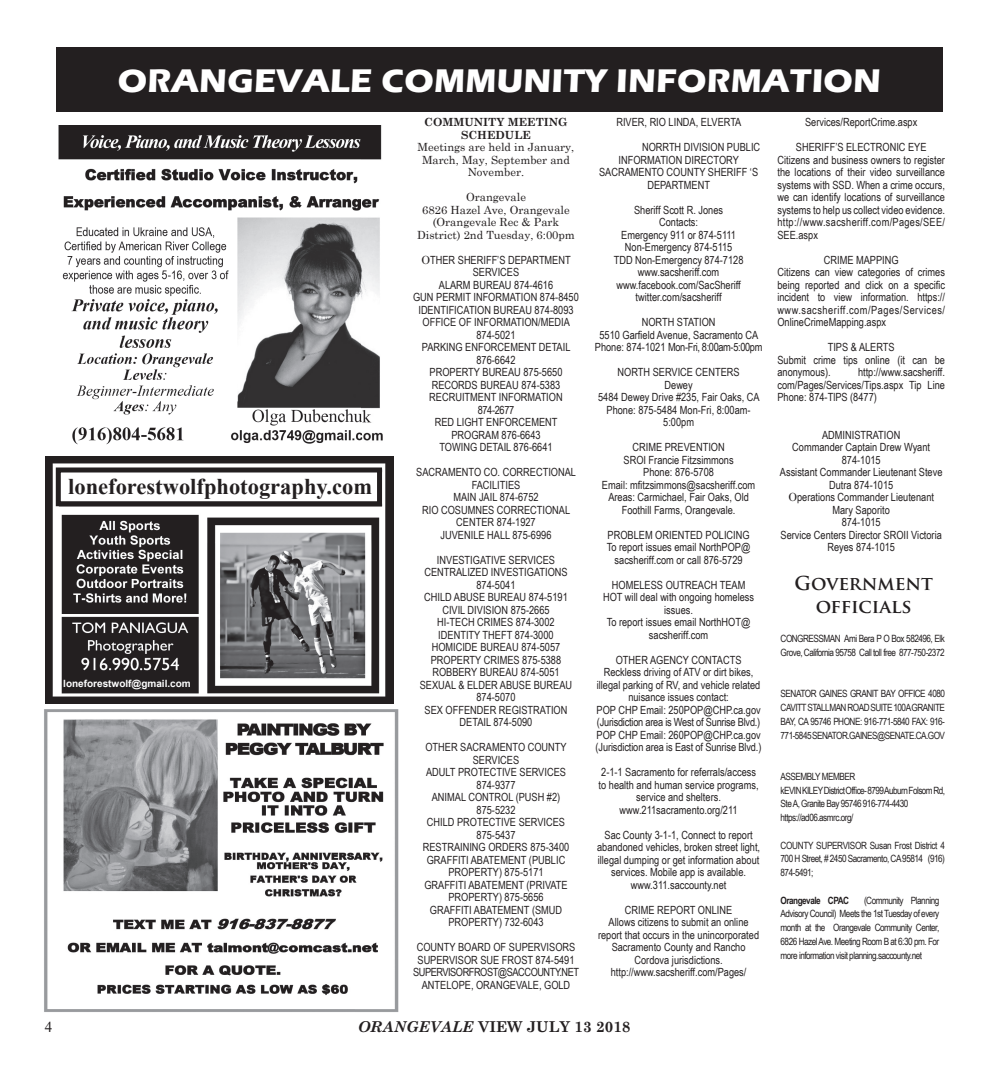
<style>
.page{position:relative;width:990px;height:1080px;background:#fff}
.page>*{position:absolute;margin:0;border:0;box-sizing:border-box;transform-origin:0 0}
.t1{font:700 33.75px "Eras ITC";letter-spacing:.01em;color:#fff}
.t2{font:700 22.5px "Times New Roman";color:#231f20}
.t3{font:700 18.75px/22.5px "Trajan Pro";color:#231f20;text-align:center}
.t4{font:700 15px "Century Schoolbook";color:#231f20}
.t5{font:15px "Times New Roman";color:#231f20}
.t6{font:11.25px/12.5px "Arial Narrow";color:#231f20;text-align:center}
.t7{font:11.25px/12.5px "Century Schoolbook";color:#231f20;text-align:center}
.t8{font:700 11.25px/12.5px "Century Schoolbook";color:#231f20;text-align:center}
.t9{font:10px/13.8px "Arial Narrow";letter-spacing:-.05em;color:#231f20;text-align:justify}
.t10{font:700 10px "Arial";color:#fff}
.t11{font:700 10px "Arial Narrow";letter-spacing:-.05em;color:#231f20}
.s1{font-family:"Century Schoolbook"}
.s2{font-style:italic}
</style>
<div class="page">
<img style="left:45px;top:456px;width:348px;height:248px">
<div style="left:58px;top:470px;width:322px;height:34px;background:#fff"></div>
<div style="left:56px;top:468px;width:326px;height:38px;border:5px solid #231f20"></div>
<div style="left:63px;top:674px;width:128px;height:18px;background:#231f20"></div>
<div style="left:56px;top:48px;width:886px;height:64px;background:#231f20"></div>
<img style="left:44px;top:709px;width:355px;height:303px">
<img style="left:58px;top:126px;width:325px;height:319px">
<h1 class="t1" style="left:118px;top:61px;width:764px">ORANGEVALE COMMUNITY INFORMATION</h1>
<p class="t8" style="left:424px;top:116px;width:145px">COMMUNITY MEETING<br>SCHEDULE</p>
<p class="t7" style="left:418px;top:140px;width:158px">Meetings are held in January,<br>March, May, September and<br>November.</p>
<p class="t7" style="left:417px;top:190px;width:159px">Orangevale<br>6826 Hazel Ave, Orangevale (Orangevale Rec &amp; Park<br>District) 2nd Tuesday, 6:00pm</p>
<p class="t6" style="left:413px;top:253px;width:167px"><span class="s1">O</span>THER SHERIFF’S DEPARTMENT<br>SERVICES<br>ALARM BUREAU 874-4616<br>GUN PERMIT INFORMATION 874-8450<br>IDENTIFICATION BUREAU 874-8093<br>OFFICE OF INFORMATION/MEDIA<br>874-5021<br>PARKING ENFORCEMENT DETAIL<br>876-6642<br>PROPERTY BUREAU 875-5650<br>RECORDS BUREAU 874-5383<br>RECRUITMENT INFORMATION<br>874-2677<br>RED LIGHT ENFORCEMENT<br>PROGRAM 876-6643<br>TOWING DETAIL 876-6641</p>
<p class="t6" style="left:416px;top:466px;width:161px">SACRAMENTO CO. CORRECTIONAL<br>FACILITIES<br>MAIN JAIL 874-6752<br>RIO COSUMNES CORRECTIONAL<br>CENTER 874-1927<br>JUVENILE HALL 875-6996</p>
<p class="t6" style="left:420px;top:553px;width:154px">INVESTIGATIVE SERVICES<br>CENTRALIZED INVESTIGATIONS<br>874-5041<br>CHILD ABUSE BUREAU 874-5191<br>CIVIL DIVISION 875-2665<br>HI-TECH CRIMES 874-3002<br>IDENTITY THEFT 874-3000<br>HOMICIDE BUREAU 874-5057<br>PROPERTY CRIMES 875-5388<br>ROBBERY BUREAU 874-5051<br>SExUAL &amp; ELDER ABUSE BUREAU<br>874-5070<br>SEx OFFENDER REGISTRATION<br>DETAIL 874-5090</p>
<p class="t6" style="left:423px;top:741px;width:148px">OTHER SACRAMENTO COUNTY<br>SERVICES<br>ADULT PROTECTIVE SERVICES<br>874-9377<br>ANIMAL CONTROL (PUSH #2)<br>875-5232<br>CHILD PROTECTIVE SERVICES<br>875-5437<br>RESTRAINING ORDERS 875-3400<br>GRAFFITI ABATEMENT (PUBLIC<br>PROPERTY) 875-5171<br>GRAFFITI ABATEMENT (PRIVATE<br>PROPERTY) 875-5656<br>GRAFFITI ABATEMENT (SMUD<br>PROPERTY) 732-6043</p>
<p class="t6" style="left:413px;top:941px;width:168px">COUNTY BOARD OF SUPERVISORS<br>SUPERVISOR SUE FROST 874-5491<br>SUPERVISORFROST@SACCOUNTY.NET<br>ANTELOPE, ORANGEVALE, GOLD</p>
<p class="t6" style="left:805px;top:116px;width:114px">Services/ReportCrime.aspx</p>
<p class="t6" style="left:777px;top:141px;width:169px;text-align:left;text-indent:18px">SHERIFF’S ELECTRONIC EYE Citizens and business owners to register the locations of their video surveillance systems with SSD. When a crime occurs, we can identify locations of surveillance systems to help us collect video evidence. http://www.sacsheriff.com/Pages/SEE/ SEE.aspx</p>
<p class="t6" style="left:777px;top:253px;width:169px;text-align:left;text-indent:46px">CRIME MAPPING<br>Citizens can view categories of crimes being reported and click on a specific incident to view information. https:// www.sacsheriff.com/Pages/Services/ OnlineCrimeMapping.aspx</p>
<p class="t6" style="left:777px;top:340px;width:169px;text-align:left;text-indent:50px">TIPS &amp; ALERTS<br>Submit crime tips online (it can be anonymous).</p>
<p class="t6" style="left:616px;top:116px;width:127px">RIVER, RIO LINDA, ELVERTA</p>
<p class="t6" style="left:642px;top:141px;width:120px">NORRTH DIVISION PUBLIC</p>
<p class="t6" style="left:618px;top:153px;width:122px">INFORMATION DIRECTORY</p>
<p class="t6" style="left:599px;top:166px;width:161px">SACRAMENTO COUNTY SHERIFF ‘S</p>
<p class="t6" style="left:647px;top:178px;width:64px">DEPARTMENT</p>
<p class="t6" style="left:614px;top:203px;width:131px">Sheriff Scott R. Jones<br>Contacts:<br>Emergency 911 or 874-5111<br>Non-Emergency 874-5115<br>TDD Non-Emergency 874-7128 www.sacsheriff.com www.facebook.com/SacSheriff twitter.com/sacsheriff</p>
<p class="t6" style="left:595px;top:316px;width:169px">NORTH STATION<br>5510 Garfield Avenue, Sacramento CA<br>Phone: 874-1021 Mon-Fri, 8:00am-5:00pm</p>
<p class="t6" style="left:598px;top:366px;width:163px">NORTH SERVICE CENTERS<br>Dewey<br>5484 Dewey Drive #235, Fair Oaks, CA<br>Phone: 875-5484 Mon-Fri, 8:00am-<br>5:00pm</p>
<p class="t6" style="left:602px;top:441px;width:155px">CRIME PREVENTION<br>SROI Francie Fitzsimmons<br>Phone: 876-5708<br>Email: mfitzsimmons@sacsheriff.com<br>Areas: Carmichael, Fair Oaks, Old<br>Foothill Farms, Orangevale.</p>
<p class="t6" style="left:607px;top:528px;width:145px">PROBLEM ORIENTED POLICING<br>To report issues email NorthPOP@ sacsheriff.com or call 876-5729</p>
<p class="t6" style="left:603px;top:578px;width:153px">HOMELESS OUTREACH TEAM<br>HOT will deal with ongoing homeless issues.<br>To report issues email NorthHOT@ sacsheriff.com</p>
<p class="t6" style="left:596px;top:653px;width:168px">OTHER AGENCY CONTACTS<br>Reckless driving of ATV or dirt bikes, illegal parking of RV, and vehicle related nuisance issues contact:<br>POP CHP Email: 250POP@CHP.ca.gov (Jurisdiction area is West of Sunrise Blvd.)<br>POP CHP Email: 260POP@CHP.ca.gov (Jurisdiction area is East of Sunrise Blvd.)</p>
<p class="t6" style="left:599px;top:766px;width:161px">2-1-1 Sacramento for referrals/access to health and human service programs, service and shelters. www.211sacramento.org/211</p>
<p class="t6" style="left:597px;top:828px;width:165px">Sac County 3-1-1, Connect to report abandoned vehicles, broken street light, illegal dumping or get information about services. Mobile app is available. www.311.saccounty.net</p>
<p class="t6" style="left:598px;top:903px;width:163px">CRIME REPORT ONLINE<br>Allows citizens to submit an online report that occurs in the unincorporated<br>Sacramento County and Rancho<br>Cordova jurisdictions. http://www.sacsheriff.com/Pages/</p>
<p class="t6" style="left:777px;top:365px;width:169px;text-align:justify;text-indent:81px">http://www.sacsheriff. com/Pages/Services/Tips.aspx Tip Line Phone: 874-TlPS (8477)</p>
<p class="t6" style="left:780px;top:428px;width:164px">ADMINISTRATION<br>Commander Captain Drew Wyant<br>874-1015<br>Assistant Commander Lieutenant Steve<br>Dutra 874-1015<br><span class="s1">O</span>perations Commander Lieutenant<br>Mary Saporito<br>874-1015<br>Service Centers Director SROII Victoria<br>Reyes 874-1015</p>
<h2 class="t2" style="left:68px;top:470px;width:305px">loneforestwolfphotography.com</h2>
<h3 class="t3" style="left:795px;top:572px;width:140px">GOVERNMENT<br>OFFICIALS</h3>
<p class="t9" style="left:781px;top:632px;width:166px">CONGRESSMAN Ami Bera P O Box 582496, Elk<br>Grove, California 95758 Call toll free 877-750-2372</p>
<p class="t9" style="left:781px;top:687px;width:166px">SENATOR GAINES GRANIT BAY OFFICE 4080<br>CAVITT STALLMAN ROAD SUITE 100A GRANITE BAY, CA 95746 PHONE: 916-771-5840 FAx: 916- 771-5845 SENATOR.GAINES@SENATE.CA.GOV</p>
<p class="t9" style="left:781px;top:769px;width:166px;text-align:left">ASSEMBLY MEMBER<br>kEVIN KILEY District Office- 8799 Auburn Folsom Rd, Ste A, Granite Bay 95746 916-774-4430 https://ad06.asmrc.org/</p>
<p class="t9" style="left:781px;top:838px;width:166px">COUNTY SUPERVISOR Susan Frost District 4<br>700 H Street, # 2450 Sacramento, CA 95814 (916)<br>874-5491;</p>
<p class="t11" style="left:781px;top:892px;width:70px">orangevale cPAc</p>
<p class="t10" style="left:63px;top:676px;width:129px">loneforestwolf@gmail.com</p>
<p class="t9" style="left:781px;top:893px;width:160px;text-indent:83px">(Community Planning Advisory Council) Meets the 1st Tuesday of every month at the Orangevale Community Center, 6826 Hazel Ave. Meeting Room B at 6:30 pm. For more information visit planning.saccounty.net</p>
<h3 class="t5" style="left:45px;top:1016px;width:9px">4</h3>
<h3 class="t4" style="left:358px;top:1015px;width:274px"><span class="s2">ORANGEVALE</span> VIEW JULY 13 2018</h3>
</div>
